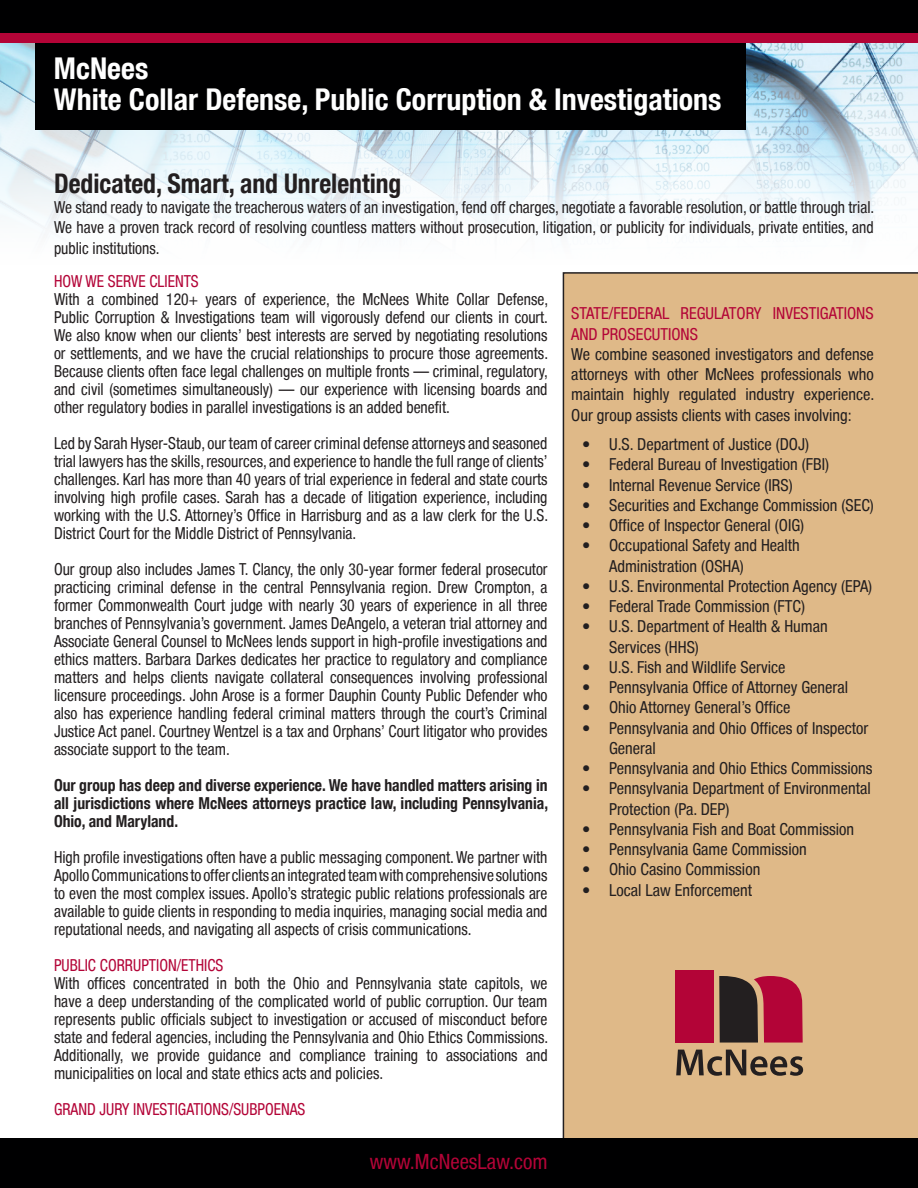
<style>
.page{position:relative;width:918px;height:1188px;background:#fff}
.page>*{position:absolute;margin:0;border:0;box-sizing:border-box;transform-origin:0 0}
.t1{font:700 condensed 30px/31.5px "Helvetica Neue Condensed";color:#fff}
.t2{font:700 condensed 27px "Helvetica Neue Condensed";color:#231f20;scale:.95 1}
.t3{font:condensed 21px "Helvetica Neue Condensed";color:#b30437}
.t4{font:condensed 16.5px/18px "Helvetica Neue Condensed";color:#231f20;text-align:justify;scale:.95 1}
.t5{font:condensed 16.5px/20.2px "Helvetica Neue Condensed";color:#231f20}
.t6{font:700 condensed 16.5px/18px "Helvetica Neue Condensed";color:#231f20;text-align:justify;scale:.95 1}
.t7{font:condensed 16.5px "Helvetica Neue Condensed";color:#b30437;scale:.95 1}
.t8{font:condensed 16.5px/20.2px "Helvetica Neue Condensed";color:#b30437}
</style>
<div class="page">
<div style="left:563px;top:279px;width:355px;height:859px;background:#dfb988"></div>
<img style="left:0;top:42px;width:918px;height:237px">
<div style="left:0;top:0;width:918px;height:38px;background:#000001"></div>
<div style="left:0;top:1138px;width:918px;height:50px;background:#000001"></div>
<div style="left:36px;top:42px;width:710px;height:88px;background:#000001"></div>
<div style="left:0;top:33px;width:918px;height:9px;background:#b30437"></div>
<svg style="left:676px;top:1050px;width:127px;height:26px;background:#8f785c"></svg>
<div style="left:675px;top:970px;width:39px;height:73px;background:#b30437"></div>
<svg style="left:719px;top:976px;width:84px;height:67px;background:#7c2738"></svg>
<p class="t1" style="left:54px;top:52px;width:669px">McNees<br>White Collar Defense, Public Corruption &amp; Investigations</p>
<p class="t2" style="left:54px;top:167px;width:367px">Dedicated, Smart, and Unrelenting</p>
<p class="t4" style="left:54px;top:197px;width:865px;line-height:20.2px">We stand ready to navigate the treacherous waters of an investigation, fend off charges, negotiate a favorable resolution, or battle through trial.<br>We have a proven track record of resolving countless matters without prosecution, litigation, or publicity for individuals, private entities, and public institutions.</p>
<p class="t7" style="left:54px;top:272px;width:154px">HOW WE SERVE CLIENTS</p>
<p class="t4" style="left:54px;top:290px;width:522px">With a combined 120+ years of experience, the McNees White Collar Defense, Public Corruption &amp; Investigations team will vigorously defend our clients in court.<br>We also know when our clients’ best interests are served by negotiating resolutions or settlements, and we have the crucial relationships to procure those agreements.<br>Because clients often face legal challenges on multiple fronts — criminal, regulatory, and civil (sometimes simultaneously) — our experience with licensing boards and other regulatory bodies in parallel investigations is an added benefit.</p>
<p class="t4" style="left:54px;top:434px;width:522px">Led by Sarah Hyser-Staub, our team of career criminal defense attorneys and seasoned trial lawyers has the skills, resources, and experience to handle the full range of clients’ challenges. Karl has more than 40 years of trial experience in federal and state courts involving high profile cases. Sarah has a decade of litigation experience, including working with the U.S. Attorney’s Office in Harrisburg and as a law clerk for the U.S.<br>District Court for the Middle District of Pennsylvania.</p>
<p class="t4" style="left:54px;top:560px;width:521px">Our group also includes James T. Clancy, the only 30-year former federal prosecutor practicing criminal defense in the central Pennsylvania region. Drew Crompton, a former Commonwealth Court judge with nearly 30 years of experience in all three branches of Pennsylvania’s government. James DeAngelo, a veteran trial attorney and Associate General Counsel to McNees lends support in high-profile investigations and ethics matters. Barbara Darkes dedicates her practice to regulatory and compliance matters and helps clients navigate collateral consequences involving professional licensure proceedings. John Arose is a former Dauphin County Public Defender who also has experience handling federal criminal matters through the court’s Criminal Justice Act panel. Courtney Wentzel is a tax and Orphans’ Court litigator who provides associate support to the team.</p>
<p class="t6" style="left:54px;top:776px;width:522px">Our group has deep and diverse experience. We have handled matters arising in all jurisdictions where McNees attorneys practice law, including Pennsylvania, Ohio, and Maryland.</p>
<p class="t4" style="left:54px;top:848px;width:521px">High profile investigations often have a public messaging component. We partner with Apollo Communications to offer clients an integrated team with comprehensive solutions to even the most complex issues. Apollo’s strategic public relations professionals are available to guide clients in responding to media inquiries, managing social media and reputational needs, and navigating all aspects of crisis communications.</p>
<p class="t7" style="left:54px;top:956px;width:180px">PUBLIC CORRUPTION/ETHICS</p>
<p class="t4" style="left:54px;top:974px;width:522px">With offices concentrated in both the Ohio and Pennsylvania state capitols, we have a deep understanding of the complicated world of public corruption. Our team represents public officials subject to investigation or accused of misconduct before state and federal agencies, including the Pennsylvania and Ohio Ethics Commissions.<br>Additionally, we provide guidance and compliance training to associations and municipalities on local and state ethics acts and policies.</p>
<p class="t7" style="left:54px;top:1100px;width:266px">GRAND JURY INVESTIGATIONS/SUBPOENAS</p>
<p class="t3" style="left:370px;top:1149px;width:179px">www.McNeesLaw.com</p>
<p class="t8" style="left:571px;top:303px;width:304px">STATE/FEDERAL REGULATORY INVESTIGATIONS<br>AND PROSECUTIONS</p>
<p class="t5" style="left:571px;top:344px;width:305px;text-align:justify">We combine seasoned investigators and defense attorneys with other McNees professionals who maintain highly regulated industry experience.<br>Our group assists clients with cases involving:</p>
<p class="t5" style="left:582px;top:434px;width:229px">• U.S. Department of Justice (DOJ)</p>
<p class="t5" style="left:582px;top:454px;width:248px">• Federal Bureau of Investigation (FBI)</p>
<p class="t5" style="left:582px;top:475px;width:212px">• Internal Revenue Service (IRS)</p>
<p class="t5" style="left:582px;top:495px;width:293px">• Securities and Exchange Commission (SEC)</p>
<p class="t5" style="left:582px;top:515px;width:224px">• Office of Inspector General (OIG)</p>
<p class="t5" style="left:609px;top:535px;width:192px;text-indent:-27px">• Occupational Safety and Health<br>Administration (OSHA)</p>
<p class="t5" style="left:582px;top:576px;width:292px">• U.S. Environmental Protection Agency (EPA)</p>
<p class="t5" style="left:582px;top:596px;width:224px">• Federal Trade Commission (FTC)</p>
<p class="t5" style="left:609px;top:616px;width:220px;text-indent:-27px">• U.S. Department of Health &amp; Human<br>Services (HHS)</p>
<p class="t5" style="left:582px;top:657px;width:205px">• U.S. Fish and Wildlife Service</p>
<p class="t5" style="left:582px;top:677px;width:268px">• Pennsylvania Office of Attorney General</p>
<p class="t5" style="left:582px;top:697px;width:210px">• Ohio Attorney General’s Office</p>
<p class="t5" style="left:609px;top:718px;width:261px;text-indent:-27px">• Pennsylvania and Ohio Offices of Inspector<br>General</p>
<p class="t5" style="left:582px;top:758px;width:292px">• Pennsylvania and Ohio Ethics Commissions</p>
<p class="t5" style="left:609px;top:778px;width:263px;text-indent:-27px">• Pennsylvania Department of Environmental<br>Protection (Pa. DEP)</p>
<p class="t5" style="left:582px;top:819px;width:274px">• Pennsylvania Fish and Boat Commission</p>
<p class="t5" style="left:582px;top:839px;width:226px">• Pennsylvania Game Commission</p>
<p class="t5" style="left:582px;top:859px;width:180px">• Ohio Casino Commission</p>
<p class="t5" style="left:582px;top:880px;width:172px">• Local Law Enforcement</p>
</div>
